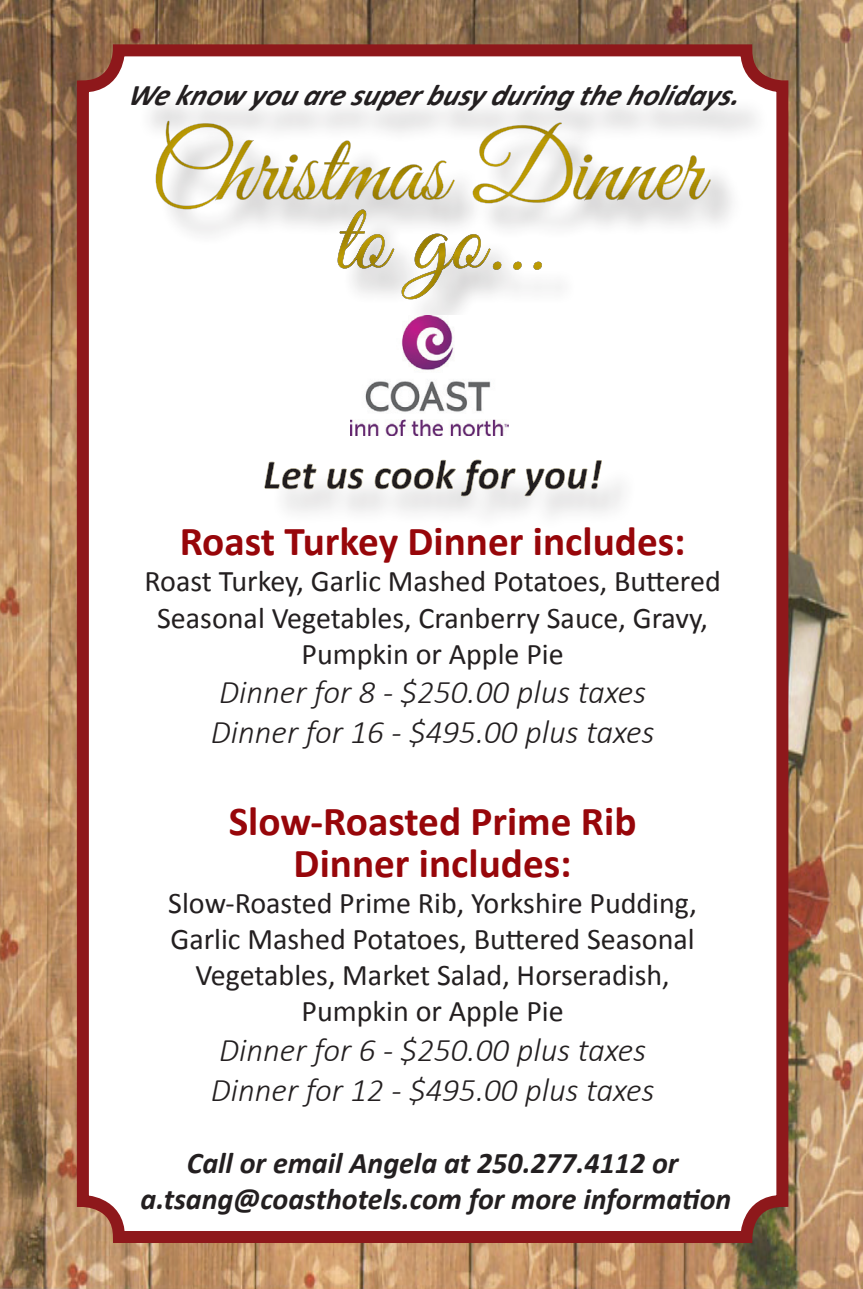
<style>
.page{position:relative;width:863px;height:1289px;background:#fff}
.page>*{position:absolute;margin:0;border:0;box-sizing:border-box;transform-origin:0 0}
.t1{font:97.5px "Great Vibes";color:#bc9b04}
.t2{font:700 41.4px/42px "Calibri";color:#97060a;text-align:center}
.t3{font:italic 300 33px/39.6px "Calibri";color:#231f20}
.t4{font:30px/36px "Calibri";color:#231f20;text-align:center}
.t5{font:italic 700 30px/36px "Calibri";color:#231f20;text-align:center}
</style>
<div class="page">
<img style="left:0;top:0;width:862px;height:1288px">
<div style="left:83px;top:50px;width:699px;height:1186px;background:#fff;border-radius:36px"></div>
<div style="left:77px;top:44px;width:711px;height:1198px;border:12px solid #8e181b;border-radius:36px"></div>
<div style="left:234px;top:443px;width:397px;height:90px;background:#231f20;opacity:.5"></div>
<div style="left:125px;top:111px;width:613px;height:203px;background:#231f20;opacity:.5"></div>
<div style="left:137px;top:91px;width:634px;height:56px;background:#231f20;opacity:.25"></div>
<img style="left:350px;top:316px;width:158px;height:119px">
<p class="t5" style="left:127px;top:77px;width:623px">Weknow youaresuperbusyduringtheholidays.</p>
<h1 class="t1" style="left:334px;top:185px;width:211px">to go...</h1>
<h2 class="t2" style="left:179px;top:520px;width:507px">Roast Turkey Dinner includes:</h2>
<p class="t4" style="left:144px;top:563px;width:577px">Roast Turkey, Garlic Mashed Potatoes, Buttered<br>Seasonal Vegetables, Cranberry Sauce, Gravy,<br>Pumpkin or Apple Pie</p>
<p class="t3" style="left:211px;top:672px;width:445px">Dinner for 8 - $250.00 plus taxes<br>Dinner for 16 - $495.00 plus taxes</p>
<h2 class="t2" style="left:228px;top:800px;width:409px">Slow-Roasted Prime Rib<br>Dinner includes:</h2>
<p class="t4" style="left:168px;top:885px;width:530px">Slow-Roasted Prime Rib, Yorkshire Pudding, Garlic Mashed Potatoes, Buttered Seasonal Vegetables, Market Salad, Horseradish, Pumpkin or Apple Pie</p>
<p class="t3" style="left:211px;top:1029px;width:445px">Dinner for 6 - $250.00 plus taxes<br>Dinner for 12 - $495.00 plus taxes</p>
<p class="t5" style="left:140px;top:1144px;width:592px">Call or email Angela at 250.277.4112 or a.tsang@coasthotels.com for more information</p>
</div>
